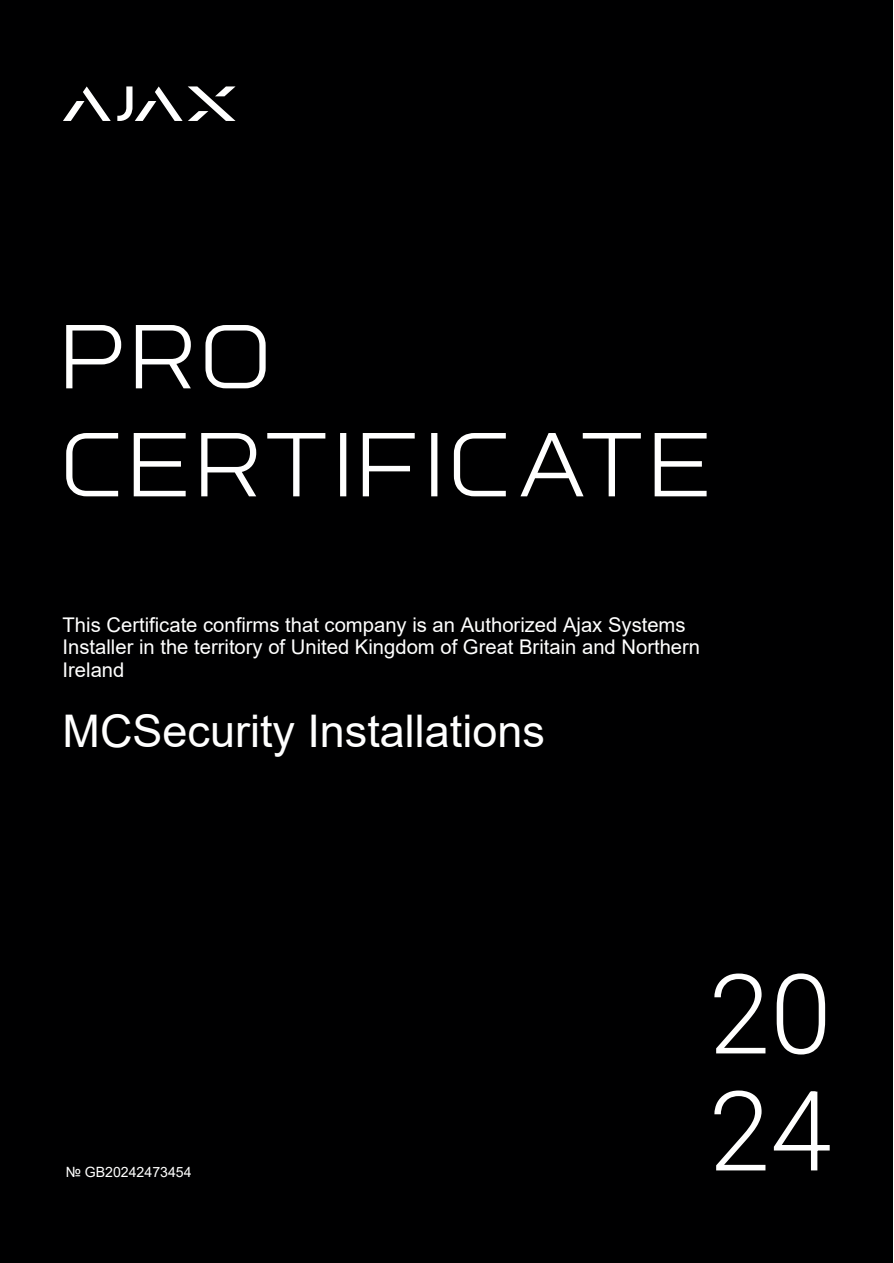
<style>
.page{position:relative;width:894px;height:1263px;background:#fff}
.page>*{position:absolute;margin:0;border:0;box-sizing:border-box;transform-origin:0 0}
.t1{font:45px "Arial";color:#fff}
.t2{font:20.25px/22.6px "Arial";color:#fff}
.t3{font:14.1px "Arial";color:#fff}
</style>
<div class="page">
<div style="left:0;top:0;width:893px;height:1263px;background:#000001"></div>
<svg style="left:63px;top:86px;width:173px;height:35px"></svg>
<svg style="left:714px;top:973px;width:116px;height:197px"></svg>
<svg style="left:66px;top:325px;width:641px;height:171px"></svg>
<p class="t2" style="left:63px;top:613px;width:639px">This Certificate confirms that company is an Authorized Ajax Systems<br>Installer in the territory of United Kingdom of Great Britain and Northern<br>Ireland</p>
<h1 class="t1" style="left:63px;top:706px;width:484px">MCSecurity Installations</h1>
<p class="t3" style="left:66px;top:1165px;width:128px">№ GB20242473454</p>
</div>
